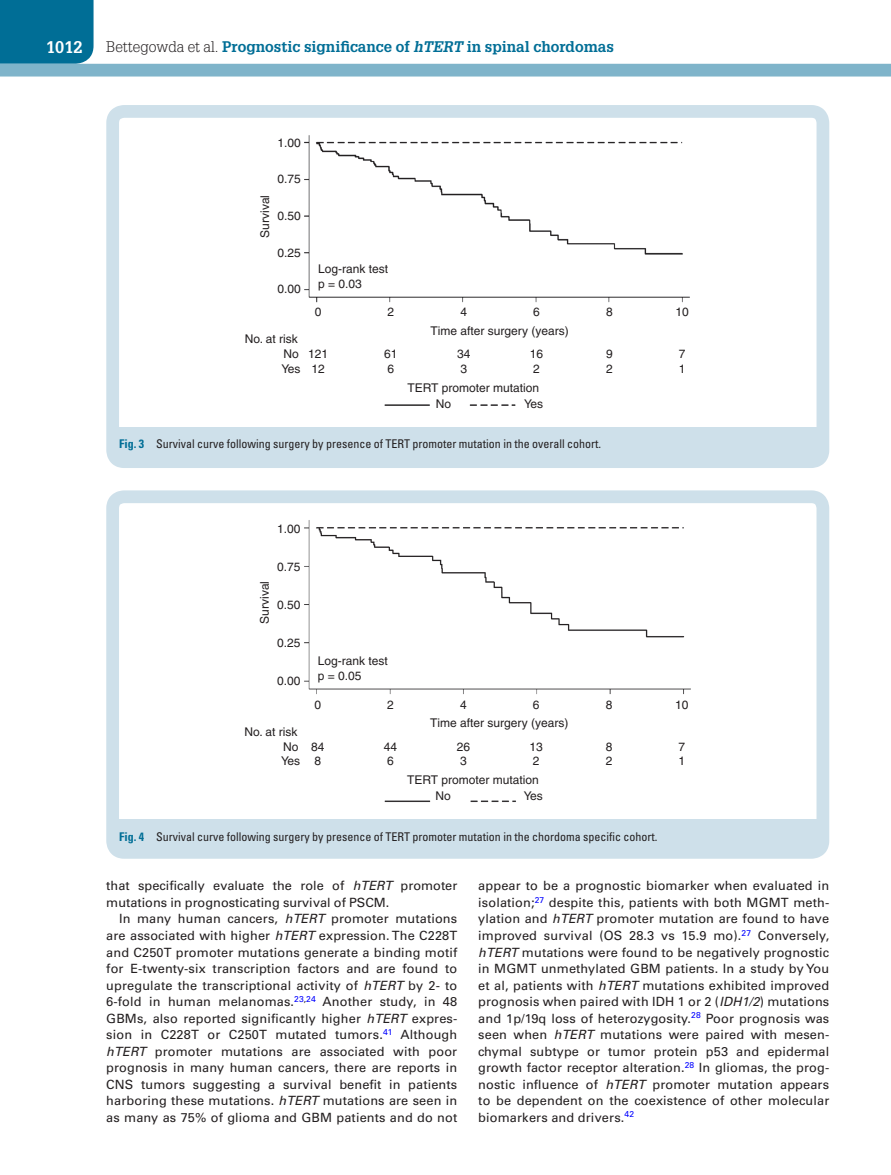
<style>
.page{position:relative;width:891px;height:1175px;background:#fff}
.page>*{position:absolute;margin:0;border:0;box-sizing:border-box;transform-origin:0 0}
.t1{font:700 16.5px "Glypha LT Std";color:#fff}
.t2{font:700 15px "Glypha LT Std";color:#006e96}
.t3{font:12.75px/16.5px "Univers LT Std";letter-spacing:.01em;color:#231f20;text-align:justify}
.t4{font:12px/14.4px "Helvetica";color:#231f20}
.t5{font:condensed 12px "Univers LT Std";color:#231f20}
.s1{font-weight:300;color:#231f20}
.s2{font-style:italic}
.s3{font-weight:700;color:#006e96}
</style>
<div class="page">
<div style="left:0;top:0;width:94px;height:64px;background:#006e96"></div>
<div style="left:0;top:64px;width:891px;height:12px;background:#7fb4ca"></div>
<div style="left:110px;top:427px;width:716px;height:28px;background:#cee0ea"></div>
<img style="left:304px;top:135px;width:386px;height:271px">
<div style="left:106px;top:105px;width:723px;height:363px;border:13px solid #cee0ea;border-radius:12px"></div>
<div style="left:110px;top:819px;width:716px;height:29px;background:#cee0ea"></div>
<img style="left:304px;top:520px;width:387px;height:282px">
<div style="left:106px;top:490px;width:723px;height:368px;border:13px solid #cee0ea;border-radius:12px"></div>
<p class="t1" style="left:46px;top:37px;width:38px">1012</p>
<p class="t2" style="left:106px;top:37px;width:509px"><span class="s1">Bettegowda et al.</span> Prognostic significance of <span class="s2">hTERT</span> in spinal chordomas</p>
<p class="t4" style="left:258px;top:237px;width:44px;rotate:-90deg">Survival</p>
<p class="t4" style="left:278px;top:135px;width:25px">1.00</p>
<p class="t4" style="left:278px;top:172px;width:25px">0.75</p>
<p class="t4" style="left:278px;top:209px;width:25px">0.50</p>
<p class="t4" style="left:278px;top:245px;width:25px">0.25</p>
<p class="t4" style="left:278px;top:282px;width:25px">0.00</p>
<p class="t4" style="left:318px;top:262px;width:72px">Log-rank test p = 0.03</p>
<p class="t4" style="left:315px;top:305px;width:8px">0</p>
<p class="t4" style="left:388px;top:305px;width:8px">2</p>
<p class="t4" style="left:460px;top:305px;width:8px">4</p>
<p class="t4" style="left:533px;top:305px;width:8px">6</p>
<p class="t4" style="left:606px;top:305px;width:8px">8</p>
<p class="t4" style="left:676px;top:305px;width:15px">10</p>
<p class="t4" style="left:308px;top:347px;width:22px">121<br>12</p>
<p class="t4" style="left:431px;top:323px;width:140px">Time after surgery (years)</p>
<p class="t4" style="left:245px;top:332px;width:54px">No. at risk</p>
<p class="t4" style="left:282px;top:347px;width:20px">No<br>Yes</p>
<p class="t4" style="left:384px;top:347px;width:15px">61<br>6</p>
<p class="t4" style="left:457px;top:347px;width:15px">34<br>3</p>
<p class="t4" style="left:530px;top:347px;width:15px">16<br>2</p>
<p class="t4" style="left:606px;top:347px;width:8px">9<br>2</p>
<p class="t4" style="left:679px;top:347px;width:8px">7<br>1</p>
<p class="t4" style="left:436px;top:379px;width:105px;line-height:16.2px;text-indent:-28px">TERT promoter mutation<br>No</p>
<p class="t4" style="left:524px;top:396px;width:20px">Yes</p>
<p class="t5" style="left:119px;top:436px;width:484px"><span class="s3">Fig. 3</span> Survival curve following surgery by presence of TERT promoter mutation in the overall cohort.</p>
<p class="t4" style="left:257px;top:624px;width:44px;rotate:-90deg">Survival</p>
<p class="t4" style="left:277px;top:521px;width:25px">1.00</p>
<p class="t4" style="left:277px;top:559px;width:25px">0.75</p>
<p class="t4" style="left:277px;top:597px;width:25px">0.50</p>
<p class="t4" style="left:277px;top:635px;width:25px">0.25</p>
<p class="t4" style="left:277px;top:673px;width:25px">0.00</p>
<p class="t4" style="left:318px;top:653px;width:72px">Log-rank test p = 0.05</p>
<p class="t4" style="left:314px;top:697px;width:8px">0</p>
<p class="t4" style="left:387px;top:697px;width:8px">2</p>
<p class="t4" style="left:460px;top:697px;width:8px">4</p>
<p class="t4" style="left:533px;top:697px;width:8px">6</p>
<p class="t4" style="left:606px;top:697px;width:8px">8</p>
<p class="t4" style="left:675px;top:697px;width:15px">10</p>
<p class="t4" style="left:311px;top:739px;width:15px">84<br>8</p>
<p class="t4" style="left:430px;top:715px;width:140px">Time after surgery (years)</p>
<p class="t4" style="left:245px;top:724px;width:54px">No. at risk</p>
<p class="t4" style="left:281px;top:739px;width:20px">No<br>Yes</p>
<p class="t4" style="left:384px;top:739px;width:15px">44<br>6</p>
<p class="t4" style="left:457px;top:739px;width:15px">26<br>3</p>
<p class="t4" style="left:530px;top:739px;width:15px">13<br>2</p>
<p class="t4" style="left:606px;top:739px;width:8px">8<br>2</p>
<p class="t4" style="left:679px;top:739px;width:8px">7<br>1</p>
<p class="t4" style="left:436px;top:771px;width:105px;line-height:16.2px;text-indent:-28px">TERT promoter mutation<br>No</p>
<p class="t4" style="left:524px;top:789px;width:20px">Yes</p>
<p class="t5" style="left:119px;top:828px;width:540px"><span class="s3">Fig. 4</span> Survival curve following surgery by presence of TERT promoter mutation in the chordoma specific cohort.</p>
<p class="t3" style="left:106px;top:877px;width:353px">that specifically evaluate the role of <span class="s2">hTERT</span> promoter mutations in prognosticating survival of PSCM.</p>
<p class="t3" style="left:106px;top:910px;width:353px;text-indent:13px">In many human cancers, <span class="s2">hTERT</span> promoter mutations are associated with higher <span class="s2">hTERT</span> expression. The C228T and C250T promoter mutations generate a binding motif for E-twenty-six transcription factors and are found to upregulate the transcriptional activity of <span class="s2">hTERT</span> by 2- to 6-fold in human melanomas.<sup>23</sup><sup>,</sup><sup>24</sup> Another study, in 48<br>GBMs, also reported significantly higher <span class="s2">hTERT</span> expres&shy;sion in C228T or C250T mutated tumors.<sup>41</sup> Although <span class="s2">hTERT</span> promoter mutations are associated with poor prognosis in many human cancers, there are reports in CNS tumors suggesting a survival benefit in patients harboring these mutations. <span class="s2">hTERT</span> mutations are seen in as many as 75% of glioma and GBM patients and do not</p>
<p class="t3" style="left:478px;top:877px;width:353px">appear to be a prognostic biomarker when evaluated in isolation;<sup>27</sup> despite this, patients with both MGMT meth&shy;ylation and <span class="s2">hTERT</span> promoter mutation are found to have improved survival (OS 28.3 vs 15.9 mo).<sup>27</sup> Conversely, <span class="s2">hTERT</span> mutations were found to be negatively prognostic in MGMT unmethylated GBM patients. In a study by You et al, patients with <span class="s2">hTERT</span> mutations exhibited improved prognosis when paired with IDH 1 or 2 (<span class="s2">IDH1/2</span>) mutations and 1p/19q loss of heterozygosity.<sup>28</sup> Poor prognosis was seen when <span class="s2">hTERT</span> mutations were paired with mesen&shy;chymal subtype or tumor protein p53 and epidermal growth factor receptor alteration.<sup>28</sup> In gliomas, the prog&shy;nostic influence of <span class="s2">hTERT</span> promoter mutation appears to be dependent on the coexistence of other molecular biomarkers and drivers.<sup>42</sup></p>
</div>
